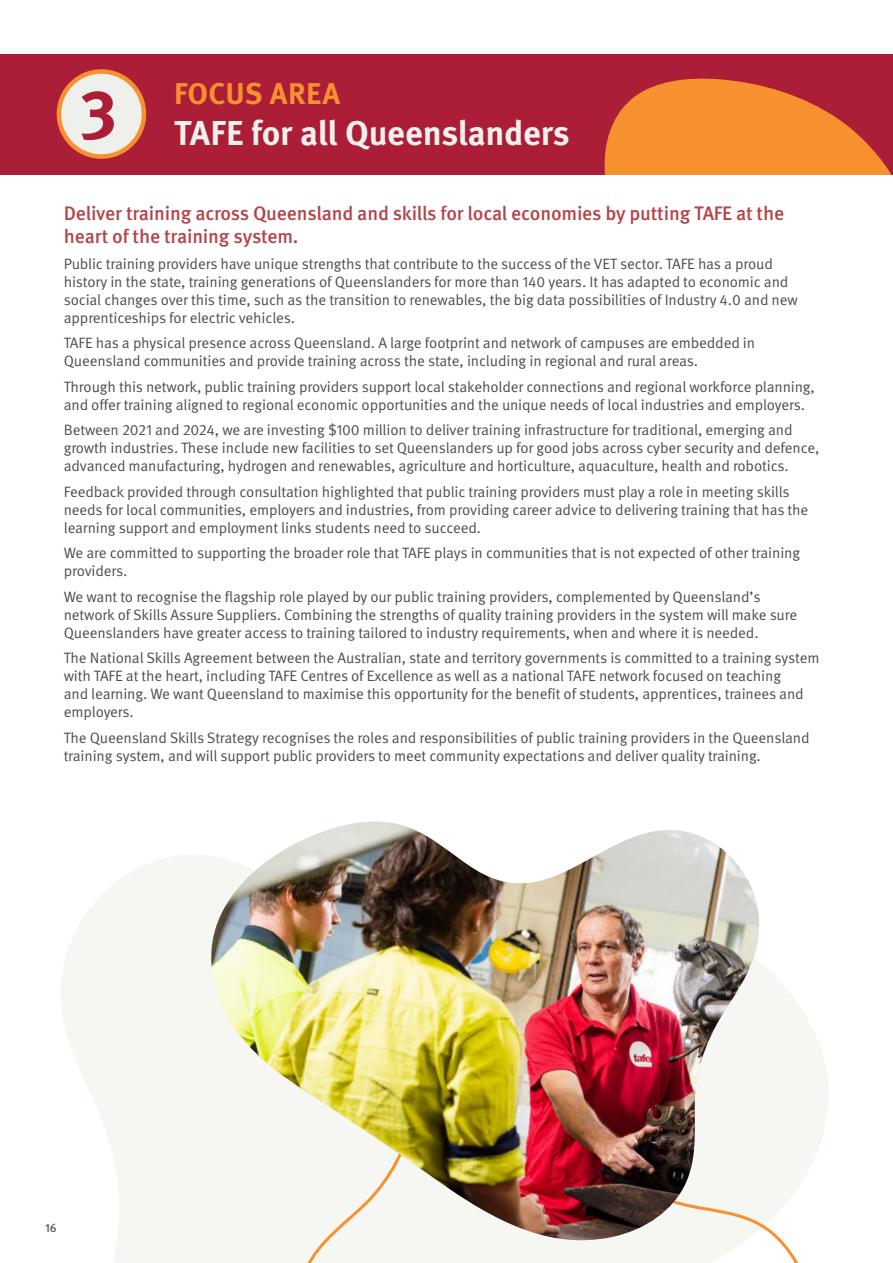
<style>
.page{position:relative;width:893px;height:1263px;background:#fff}
.page>*{position:absolute;margin:0;border:0;box-sizing:border-box;transform-origin:0 0}
.t1{font:700 69px "Meta Pro";color:#ac1d37}
.t2{font:700 34.5px "Meta Pro";letter-spacing:-.01em;color:#efefeb}
.t3{font:700 30px "Meta Pro";letter-spacing:.005em;color:#f79130}
.t4{font:500 19.5px/23.4px "Meta Pro";letter-spacing:-.01em;color:#b5444a}
.t5{font:15px/18px "Meta Pro Norm";letter-spacing:-.01em;color:#4d4d4f}
.t6{font:500 12px "Meta Pro";color:#58595b}
</style>
<div class="page">
<hr style="left:892px;top:591px;width:1px;height:672px;background:#e2e3e4">
<svg style="left:61px;top:855px;width:767px;height:408px;fill:#f6f6f3"></svg>
<div style="left:0;top:54px;width:893px;height:121px;background:#ac1d37"></div>
<div style="left:59px;top:71px;width:85px;height:85px;background:#efefeb;border-radius:50%"></div>
<div style="left:57px;top:69px;width:89px;height:90px;border:4px solid #f79130;border-radius:50%"></div>
<svg style="left:604px;top:78px;width:287px;height:97px"></svg>
<svg style="left:289px;top:998px;width:538px;height:265px"></svg>
<img style="left:209px;top:821px;width:551px;height:432px">
<h1 class="t1" style="left:80px;top:60px;width:39px">3</h1>
<h3 class="t3" style="left:174px;top:70px;width:167px">FOCUS AREA</h3>
<h2 class="t2" style="left:174px;top:106px;width:397px">TAFE for all Queenslanders</h2>
<h3 class="t4" style="left:64px;top:200px;width:722px">Deliver training across Queensland and skills for local economies by putting TAFE at the heart of the training system.</h3>
<p class="t5" style="left:64px;top:254px;width:736px">Public training providers have unique strengths that contribute to the success of the VET sector. TAFE has a proud history in the state, training generations of Queenslanders for more than 140 years. It has adapted to economic and social changes over this time, such as the transition to renewables, the big data possibilities of Industry 4.0 and new apprenticeships for electric vehicles.</p>
<p class="t5" style="left:64px;top:333px;width:693px">TAFE has a physical presence across Queensland. A large footprint and network of campuses are embedded in<br>Queensland communities and provide training across the state, including in regional and rural areas.</p>
<p class="t5" style="left:64px;top:377px;width:753px">Through this network, public training providers support local stakeholder connections and regional workforce planning, and offer training aligned to regional economic opportunities and the unique needs of local industries and employers.</p>
<p class="t5" style="left:64px;top:420px;width:757px">Between 2021 and 2024, we are investing $100 million to deliver training infrastructure for traditional, emerging and growth industries. These include new facilities to set Queenslanders up for good jobs across cyber security and defence, advanced manufacturing, hydrogen and renewables, agriculture and horticulture, aquaculture, health and robotics.</p>
<p class="t5" style="left:64px;top:482px;width:746px">Feedback provided through consultation highlighted that public training providers must play a role in meeting skills needs for local communities, employers and industries, from providing career advice to delivering training that has the learning support and employment links students need to succeed.</p>
<p class="t5" style="left:64px;top:543px;width:738px">We are committed to supporting the broader role that TAFE plays in communities that is not expected of other training providers.</p>
<p class="t5" style="left:64px;top:587px;width:735px">We want to recognise the flagship role played by our public training providers, complemented by Queensland’s network of Skills Assure Suppliers. Combining the strengths of quality training providers in the system will make sure<br>Queenslanders have greater access to training tailored to industry requirements, when and where it is needed.</p>
<p class="t5" style="left:64px;top:648px;width:757px">The National Skills Agreement between the Australian, state and territory governments is committed to a training system with TAFE at the heart, including TAFE Centres of Excellence as well as a national TAFE network focused on teaching<br>and learning. We want Queensland to maximise this opportunity for the benefit of students, apprentices, trainees and employers.</p>
<p class="t5" style="left:64px;top:728px;width:747px">The Queensland Skills Strategy recognises the roles and responsibilities of public training providers in the Queensland training system, and will support public providers to meet community expectations and deliver quality training.</p>
<p class="t6" style="left:45px;top:1219px;width:13px">16</p>
</div>
